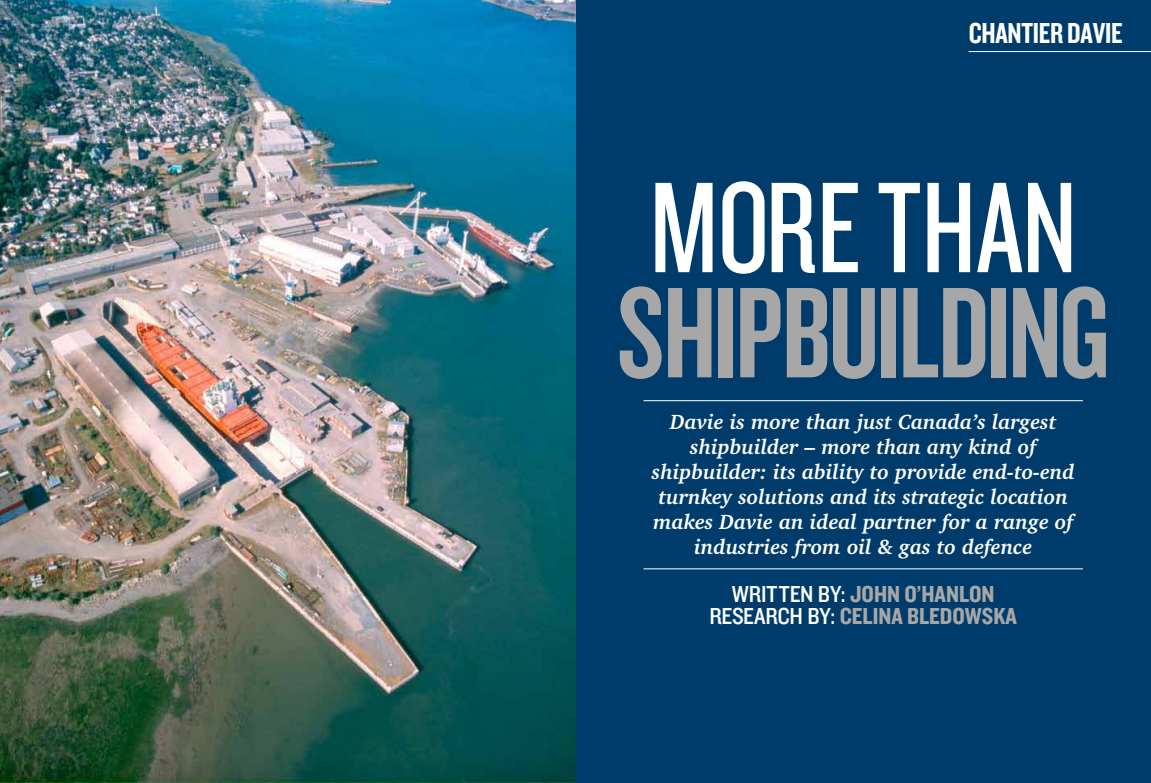
<style>
.page{position:relative;width:1151px;height:783px;background:#fff}
.page>*{position:absolute;margin:0;border:0;box-sizing:border-box;transform-origin:0 0}
.t1{font:134px "Knockout HTF48 Featherweight";letter-spacing:-.02em;color:#a7a7a7}
.t2{font:134px "Knockout HTF28 Junior Featherwt";color:#fff}
.t3{font:30px "Knockout HTF49 Liteweight";letter-spacing:-.01em;color:#fff}
.t4{font:24px/22px "Knockout HTF50 Welterweight";color:#a7a7a7;text-align:center}
.t5{font:italic 700 21px/25px "Charter IT Cby BT";color:#fff;text-align:center}
.s1{font-family:"Knockout HTF30 Junior Welterwt";color:#fff}
</style>
<div class="page">
<div style="left:499px;top:0;width:652px;height:782px;background:#003c6b"></div>
<hr style="left:969px;top:51px;width:182px;height:1px;background:#fff">
<img style="left:0;top:0;width:575px;height:782px">
<hr style="left:643px;top:400px;width:440px;height:1px;background:#fff">
<hr style="left:643px;top:568px;width:440px;height:1px;background:#fff">
<h2 class="t3" style="left:969px;top:17px;width:155px">CHANTIER DAVIE</h2>
<h1 class="t2" style="left:649px;top:161px;width:429px">MORE THAN</h1>
<h1 class="t1" style="left:617px;top:265px;width:494px">SHIPBUILDING</h1>
<p class="t5" style="left:652px;top:409px;width:424px">Davie is more than just Canada’s largest shipbuilder – more than any kind of shipbuilder: its ability to provide end-to-end turnkey solutions and its strategic location makes Davie an ideal partner for a range of industries from oil &amp; gas to defence</p>
<p class="t4" style="left:709px;top:583px;width:309px"><span class="s1">WRITTEN BY:</span> JOHN O’HANLON<br><span class="s1">RESEARCH BY:</span> CELINA BLEDOWSKA</p>
</div>
